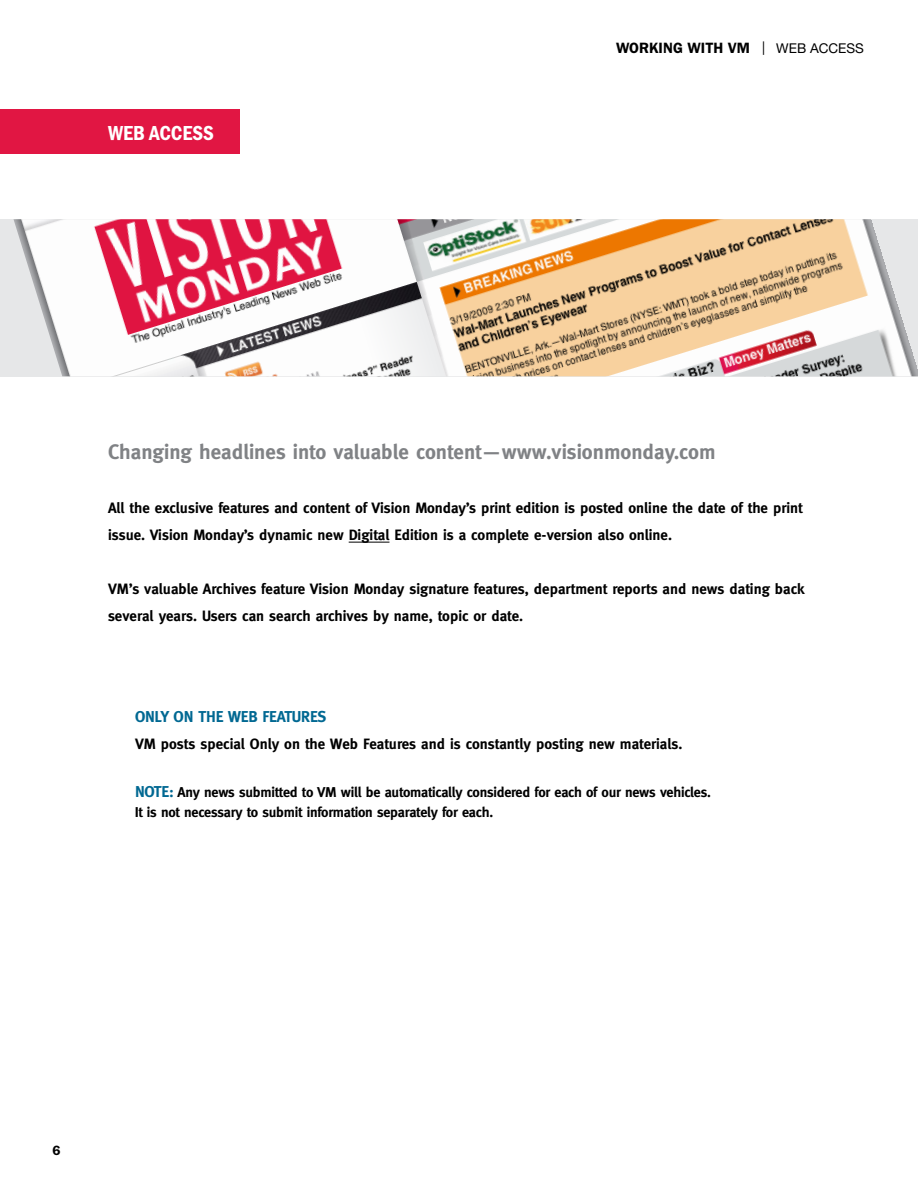
<style>
.page{position:relative;width:918px;height:1188px;background:#fff}
.page>*{position:absolute;margin:0;border:0;box-sizing:border-box;transform-origin:0 0}
.t1{font:700 21px "Meta";color:#808285}
.t2{font:600 condensed 21px "Franklin Gothic";color:#fff}
.t3{font:700 15.75px "Meta";letter-spacing:-.015em;color:#006892}
.t4{font:700 15px/27px "Meta";color:#000}
.t5{font:600 15px "Franklin Gothic";color:#000}
.t6{font:700 14.25px/20.2px "Meta";letter-spacing:-.015em;color:#000}
.t7{font:600 13.5px "Franklin Gothic";color:#000}
.s1{font-family:"Helvetica Neue";font-weight:400;font-size:13.5px}
.s2{font-size:15.75px;color:#006892}
</style>
<div class="page">
<hr style="left:349px;top:542px;width:40px;height:1px;background:#000">
<img style="left:14px;top:219px;width:904px;height:157px">
<div style="left:0;top:110px;width:240px;height:44px;background:#e11643"></div>
<h1 class="t2" style="left:108px;top:121px;width:107px">WEB ACCESS</h1>
<p class="t5" style="left:616px;top:39px;width:249px">WORKING WITH VM <span class="s1">| WEB ACCESS</span></p>
<h1 class="t1" style="left:108px;top:440px;width:609px">Changing headlines into valuable content—www.visionmonday.com</h1>
<p class="t4" style="left:108px;top:494px;width:696px">All the exclusive features and content of Vision Monday’s print edition is posted online the date of the print issue. Vision Monday’s dynamic new Digital Edition is a complete e-version also online.</p>
<p class="t4" style="left:108px;top:575px;width:698px">VM’s valuable Archives feature Vision Monday signature features, department reports and news dating back several years. Users can search archives by name, topic or date.</p>
<p class="t3" style="left:135px;top:708px;width:193px">ONLY ON THE WEB FEATURES</p>
<p class="t4" style="left:135px;top:730px;width:549px">VM posts special Only on the Web Features and is constantly posting new materials.</p>
<p class="t6" style="left:135px;top:781px;width:577px"><span class="s2">NOTE:</span> Any news submitted to VM will be automatically considered for each of our news vehicles.<br>It is not necessary to submit information separately for each.</p>
<p class="t7" style="left:52px;top:1142px;width:10px">6</p>
</div>
